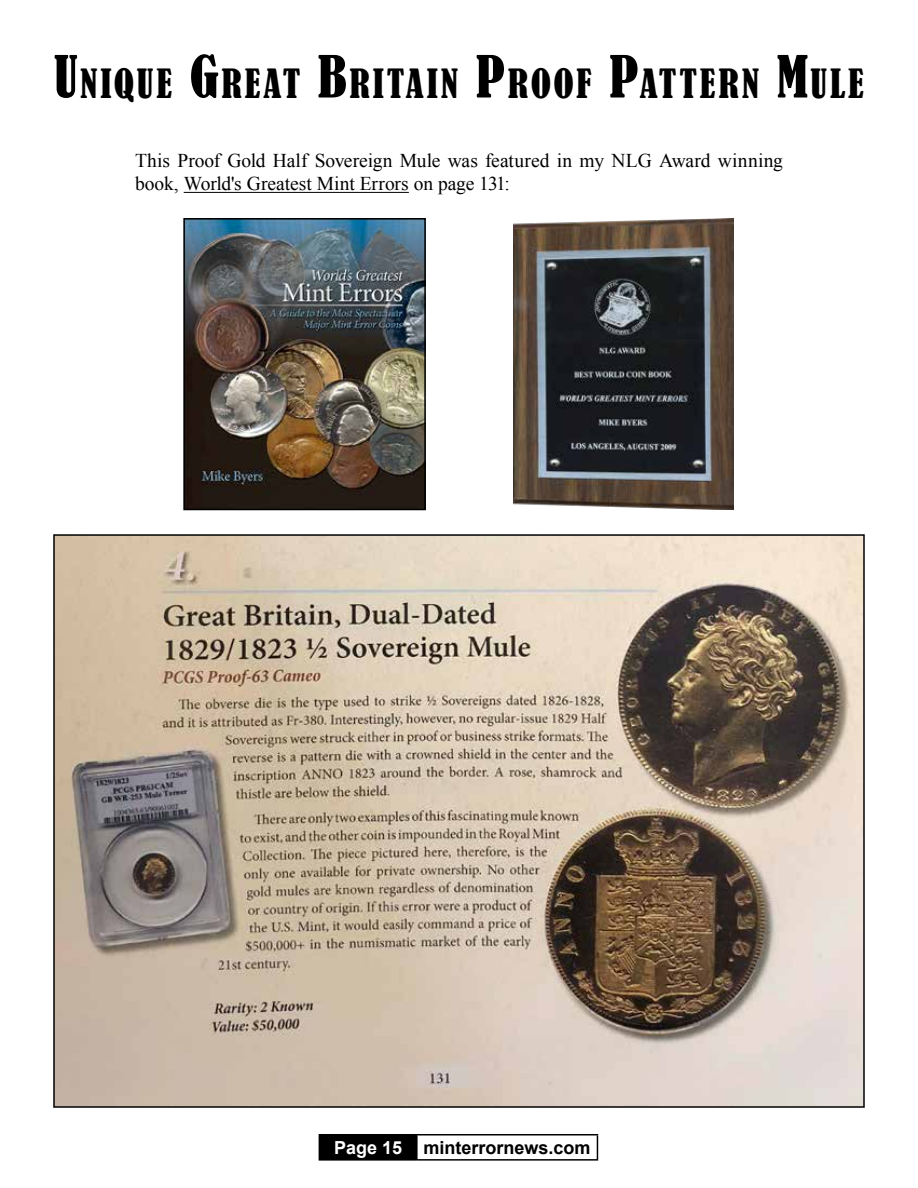
<style>
.page{position:relative;width:918px;height:1188px;background:#fff}
.page>*{position:absolute;margin:0;border:0;box-sizing:border-box;transform-origin:0 0}
.t1{font:condensed 37.8px "Bernard";letter-spacing:.075em;color:#000}
.t2{font:19.5px/23.4px "Times New Roman";letter-spacing:-.005em;color:#000}
.t3{font:700 18px "Arial";color:#000}
.s1{font-size:54px}
.s2{color:#fff}
</style>
<div class="page">
<div style="left:319px;top:1135px;width:98px;height:25px;background:#000"></div>
<hr style="left:319px;top:1134px;width:98px;height:2px;background:#000">
<hr style="left:417px;top:1134px;width:181px;height:2px;background:#000">
<hr style="left:416px;top:1136px;width:2px;height:23px;background:#000">
<svg style="left:597px;top:1136px;width:1px;height:23px"></svg>
<hr style="left:319px;top:1159px;width:98px;height:2px;background:#000">
<hr style="left:417px;top:1159px;width:181px;height:2px;background:#000">
<img style="left:56px;top:537px;width:806px;height:568px">
<hr style="left:184px;top:192px;width:225px;height:1px;background:#000">
<img style="left:186px;top:221px;width:237px;height:286px">
<div style="left:183px;top:218px;width:243px;height:292px;border:2px solid #000101"></div>
<img style="left:513px;top:219px;width:221px;height:291px">
<h1 class="t1" style="left:54px;top:61px;width:812px"><span class="s1">U</span>NIQUE <span class="s1">G</span>REAT <span class="s1">B</span>RITAIN <span class="s1">P</span>ROOF <span class="s1">P</span>ATTERN <span class="s1">M</span>ULE</h1>
<p class="t2" style="left:135px;top:148px;width:650px">This Proof Gold Half Sovereign Mule was featured in my NLG Award winning book, World's Greatest Mint Errors on page 131:</p>
<p class="t3" style="left:334px;top:1136px;width:258px"><span class="s2">Page 15</span> minterrornews.com</p>
</div>
